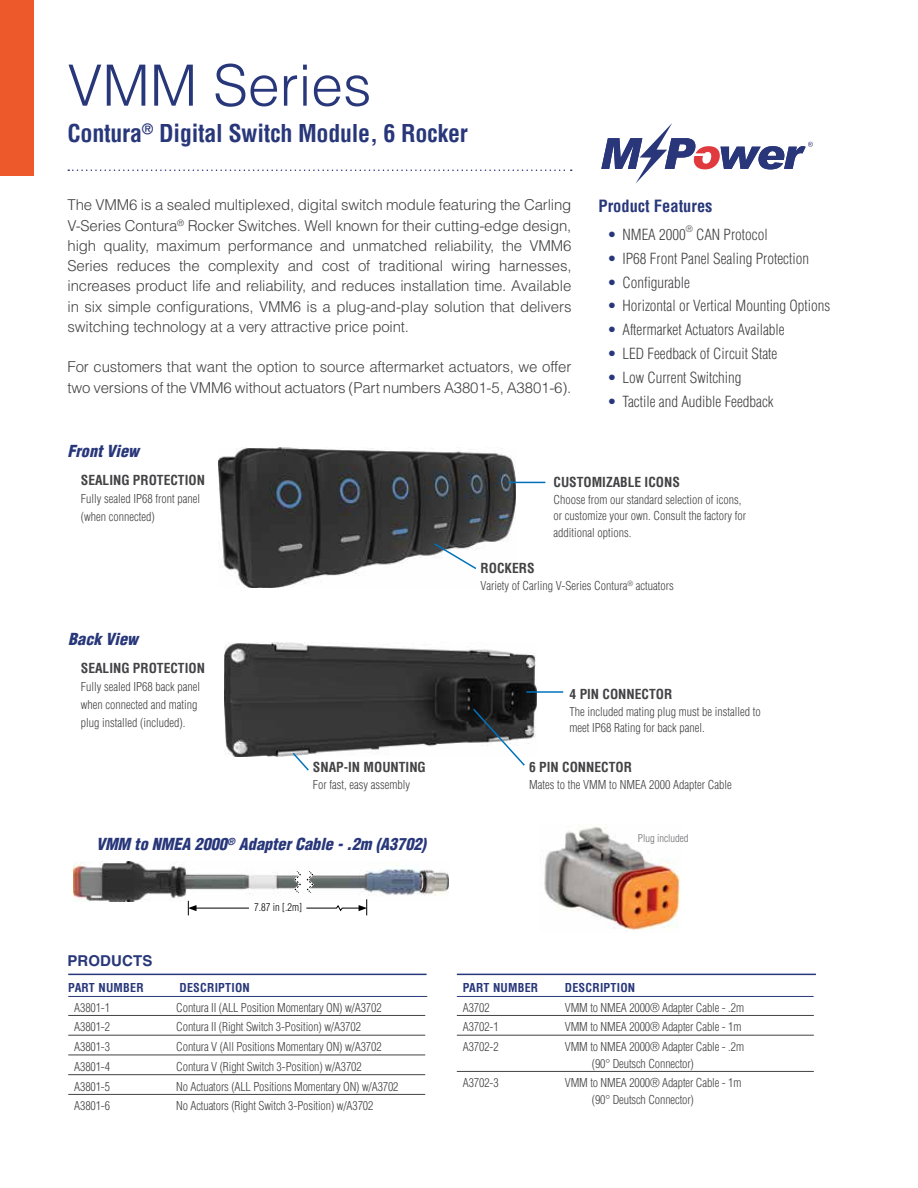
<style>
.page{position:relative;width:918px;height:1188px;background:#fff}
.page>*{position:absolute;margin:0;border:0;box-sizing:border-box;transform-origin:0 0}
.t1{font:300 57px "Helvetica";color:#28377a}
.t2{font:700 24px "Helvetica Condensed";letter-spacing:-.01em;color:#28377a}
.t3{font:700 16.5px "Helvetica Condensed";color:#28377a}
.t4{font:italic 900 condensed 16.2px "Helvetica";color:#28377a}
.t5{font:300 15px/20.2px "Helvetica";letter-spacing:-.01em;color:#434345;text-align:justify}
.t6{font:300 condensed 15px "Helvetica";color:#434345}
.t7{font:700 15px "Helvetica";letter-spacing:.01em;color:#28377a}
.t8{font:700 13.5px "Helvetica Condensed";color:#434345}
.t9{font:300 condensed 12px/16.5px "Helvetica";letter-spacing:-.01em;color:#434345}
.t10{font:700 12px "Helvetica Condensed";letter-spacing:.02em;color:#28377a}
.t11{font:300 condensed 10.5px "Helvetica";color:#6d6e71}
.t12{font:300 condensed 10.5px "Helvetica";color:#000}
.t13{font:300 condensed 8.7px "Helvetica";color:#434345}
.s1{color:#293679}
.s2{color:#28377a}
</style>
<div class="page">
<div style="left:0;top:0;width:33px;height:176px;background:#ed592a"></div>
<svg style="left:68px;top:170px;width:504px;height:1px"></svg>
<img style="left:225px;top:643px;width:311px;height:113px">
<svg style="left:291px;top:751px;width:19px;height:20px"></svg>
<svg style="left:471px;top:707px;width:55px;height:59px"></svg>
<img style="left:218px;top:447px;width:298px;height:140px">
<hr style="left:194px;top:908px;width:55px;height:1px;background:#000">
<img style="left:74px;top:862px;width:374px;height:39px">
<svg style="left:294px;top:871px;width:20px;height:22px"></svg>
<svg style="left:188px;top:901px;width:9px;height:14px"></svg>
<svg style="left:306px;top:899px;width:61px;height:16px"></svg>
<svg style="left:432px;top:542px;width:46px;height:29px"></svg>
<hr style="left:526px;top:691px;width:37px;height:2px;background:#0072bc">
<img style="left:544px;top:824px;width:136px;height:106px">
<svg style="left:601px;top:123px;width:212px;height:61px"></svg>
<hr style="left:457px;top:996px;width:357px;height:1px;background:#28377a">
<hr style="left:457px;top:1015px;width:357px;height:1px;background:#434345">
<hr style="left:457px;top:1035px;width:357px;height:1px;background:#434345">
<hr style="left:457px;top:1071px;width:357px;height:1px;background:#434345">
<hr style="left:68px;top:974px;width:359px;height:1px;background:#28377a">
<hr style="left:68px;top:996px;width:357px;height:1px;background:#28377a">
<hr style="left:68px;top:1015px;width:357px;height:1px;background:#434345">
<hr style="left:68px;top:1035px;width:357px;height:1px;background:#434345">
<hr style="left:68px;top:1055px;width:357px;height:1px;background:#434345">
<hr style="left:68px;top:1074px;width:357px;height:1px;background:#434345">
<hr style="left:68px;top:1094px;width:357px;height:1px;background:#434345">
<hr style="left:457px;top:974px;width:359px;height:1px;background:#28377a">
<hr style="left:509px;top:482px;width:36px;height:1px;background:#0072bc">
<h1 class="t1" style="left:68px;top:50px;width:305px">VMM Series</h1>
<h2 class="t2" style="left:68px;top:117px;width:402px">Contura<sup>®</sup> Digital Switch Module, 6 Rocker</h2>
<p class="t5" style="left:67px;top:195px;width:506px">The VMM6 is a sealed multiplexed, digital switch module featuring the Carling V-Series Contura<sup>®</sup> Rocker Switches. Well known for their cutting-edge design, high quality, maximum performance and unmatched reliability, the VMM6<br>Series reduces the complexity and cost of traditional wiring harnesses, increases product life and reliability, and reduces installation time. Available in six simple configurations, VMM6 is a plug-and-play solution that delivers switching technology at a very attractive price point.</p>
<p class="t5" style="left:67px;top:357px;width:505px">For customers that want the option to source aftermarket actuators, we offer two versions of the VMM6 without actuators (Part numbers A3801-5, A3801-6).</p>
<h3 class="t4" style="left:68px;top:441px;width:73px">Front View</h3>
<h3 class="t3" style="left:598px;top:195px;width:116px">Product Features</h3>
<p class="t6" style="left:608px;top:225px;width:80px"><span class="s1">•</span> NMEA 2000</p>
<p class="t13" style="left:686px;top:223px;width:8px">®</p>
<p class="t6" style="left:696px;top:225px;width:73px">CAN Protocol</p>
<p class="t6" style="left:608px;top:249px;width:203px"><span class="s1">•</span> IP68 Front Panel Sealing Protection</p>
<p class="t6" style="left:608px;top:273px;width:84px"><span class="s1">•</span> Configurable</p>
<p class="t6" style="left:608px;top:297px;width:224px"><span class="s1">•</span> Horizontal or Vertical Mounting Options</p>
<p class="t6" style="left:608px;top:320px;width:179px"><span class="s2">•</span> Aftermarket Actuators Available</p>
<p class="t6" style="left:608px;top:344px;width:171px"><span class="s2">•</span> LED Feedback of Circuit State</p>
<p class="t6" style="left:608px;top:368px;width:136px"><span class="s2">•</span> Low Current Switching</p>
<p class="t6" style="left:608px;top:392px;width:168px"><span class="s2">•</span> Tactile and Audible Feedback</p>
<p class="t8" style="left:81px;top:471px;width:126px">SEALING PROTECTION</p>
<p class="t9" style="left:81px;top:490px;width:121px;line-height:18px">Fully sealed IP68 front panel (when connected)</p>
<h3 class="t4" style="left:68px;top:629px;width:71px">Back View</h3>
<p class="t8" style="left:81px;top:660px;width:126px">SEALING PROTECTION</p>
<p class="t9" style="left:81px;top:678px;width:121px;line-height:18px">Fully sealed IP68 back panel when connected and mating plug installed (included).</p>
<p class="t8" style="left:313px;top:758px;width:114px">SNAP-IN MOUNTING</p>
<p class="t9" style="left:313px;top:776px;width:99px">For fast, easy assembly</p>
<p class="t8" style="left:554px;top:473px;width:128px">CUSTOMIZABLE ICONS</p>
<p class="t9" style="left:554px;top:491px;width:194px">Choose from our standard selection of icons, or customize your own. Consult the factory for additional options.</p>
<p class="t8" style="left:481px;top:560px;width:56px">ROCKERS</p>
<p class="t9" style="left:481px;top:577px;width:195px">Variety of Carling V-Series Contura<sup>®</sup> actuators</p>
<p class="t8" style="left:570px;top:685px;width:104px">4 PIN CONNECTOR</p>
<p class="t9" style="left:570px;top:703px;width:193px">The included mating plug must be installed to meet IP68 Rating for back panel.</p>
<p class="t8" style="left:529px;top:758px;width:104px">6 PIN CONNECTOR</p>
<p class="t9" style="left:529px;top:776px;width:204px">Mates to the VMM to NMEA 2000 Adapter Cable</p>
<h3 class="t4" style="left:96px;top:834px;width:332px">VMM to NMEA 2000<sup>®</sup> Adapter Cable - .2m (A3702)</h3>
<p class="t11" style="left:638px;top:831px;width:52px">Plug included</p>
<p class="t7" style="left:68px;top:952px;width:86px">PRODUCTS</p>
<p class="t12" style="left:254px;top:901px;width:49px">7.87 in [.2m]</p>
<p class="t10" style="left:68px;top:980px;width:77px">PART NUMBER</p>
<p class="t10" style="left:179px;top:980px;width:72px">DESCRIPTION</p>
<p class="t9" style="left:74px;top:999px;width:37px">A3801-1</p>
<p class="t9" style="left:176px;top:999px;width:207px">Contura II (ALL Position Momentary ON) w/A3702</p>
<p class="t9" style="left:74px;top:1019px;width:37px">A3801-2</p>
<p class="t9" style="left:176px;top:1019px;width:186px">Contura II (Right Switch 3-Position) w/A3702</p>
<p class="t9" style="left:74px;top:1039px;width:37px">A3801-3</p>
<p class="t9" style="left:176px;top:1039px;width:207px">Contura V (All Positions Momentary ON) w/A3702</p>
<p class="t9" style="left:74px;top:1058px;width:37px">A3801-4</p>
<p class="t9" style="left:176px;top:1058px;width:187px">Contura V (Right Switch 3-Position) w/A3702</p>
<p class="t9" style="left:74px;top:1078px;width:37px">A3801-5</p>
<p class="t9" style="left:176px;top:1078px;width:224px">No Actuators (ALL Positions Momentary ON) w/A3702</p>
<p class="t9" style="left:74px;top:1098px;width:37px">A3801-6</p>
<p class="t9" style="left:176px;top:1098px;width:199px">No Actuators (Right Switch 3-Position) w/A3702</p>
<p class="t10" style="left:463px;top:980px;width:77px">PART NUMBER</p>
<p class="t10" style="left:565px;top:980px;width:72px">DESCRIPTION</p>
<p class="t9" style="left:463px;top:999px;width:28px">A3702</p>
<p class="t9" style="left:565px;top:999px;width:181px">VMM to NMEA 2000® Adapter Cable - .2m</p>
<p class="t9" style="left:463px;top:1019px;width:37px">A3702-1</p>
<p class="t9" style="left:565px;top:1019px;width:178px">VMM to NMEA 2000® Adapter Cable - 1m</p>
<p class="t9" style="left:463px;top:1039px;width:37px">A3702-2</p>
<p class="t9" style="left:592px;top:1039px;width:154px;text-indent:-27px">VMM to NMEA 2000® Adapter Cable - .2m (90° Deutsch Connector)</p>
<p class="t9" style="left:463px;top:1075px;width:37px">A3702-3</p>
<p class="t9" style="left:592px;top:1075px;width:151px;text-indent:-27px">VMM to NMEA 2000® Adapter Cable - 1m (90° Deutsch Connector)</p>
</div>
